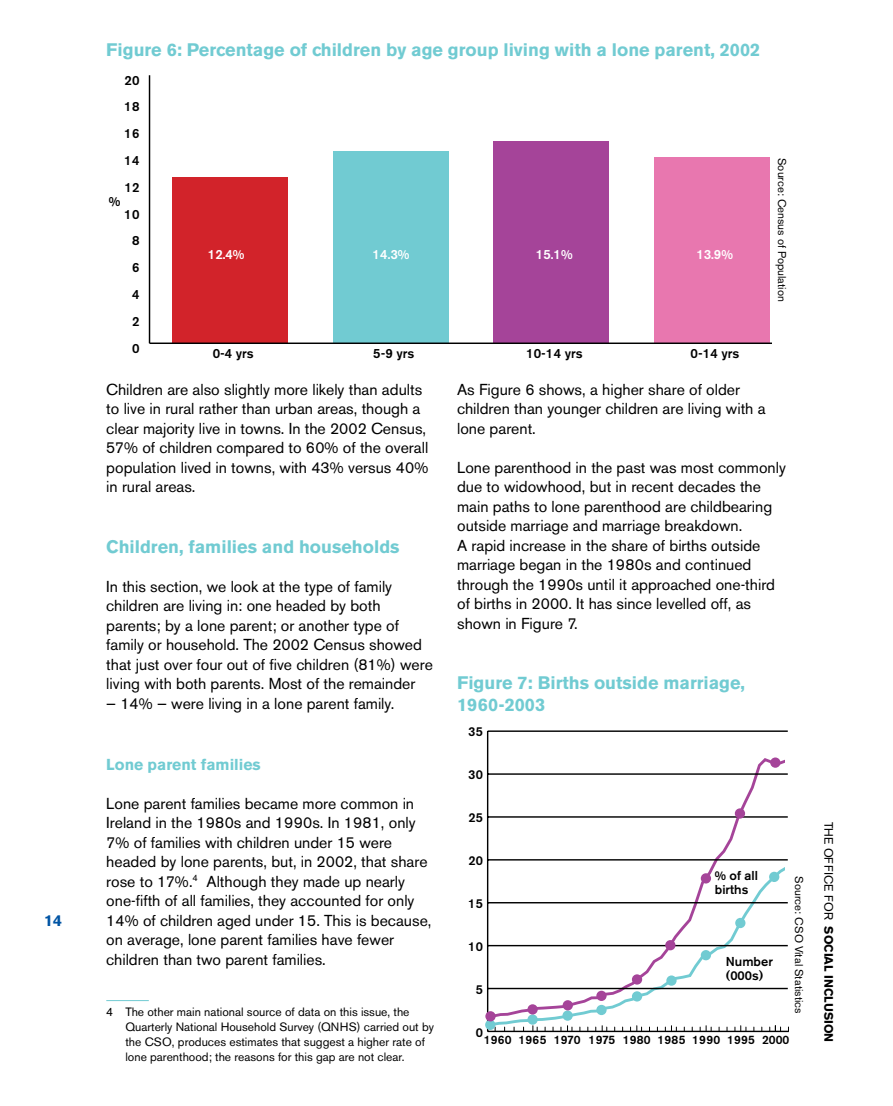
<style>
.page{position:relative;width:893px;height:1106px;background:#fff}
.page>*{position:absolute;margin:0;border:0;box-sizing:border-box;transform-origin:0 0}
.t1{font:700 18px/21.6px "Akzidenz Grotesk BE";color:#71cbd2}
.t2{font:15.75px/19.5px "Akzidenz Grotesk BE";color:#000}
.t3{font:700 15.75px "Akzidenz Grotesk BE";color:#71cbd2}
.t4{font:700 15.75px "Akzidenz Grotesk BE";color:#0054a4}
.t5{font:500 13.2px "Akzidenz Grotesk BE";color:#000}
.t6{font:500 13.2px "Akzidenz Grotesk BE";letter-spacing:.01em;color:#fff}
.t7{font:500 12.9px/14.2px "Akzidenz Grotesk BE";color:#000}
.t8{font:500 12.15px "Akzidenz Grotesk BE";letter-spacing:.02em;color:#000}
.t9{font:12px/15px "Akzidenz Grotesk BE";color:#000}
.t10{font:900 12px "Akzidenz Grotesk";color:#000}
.t11{font:11.25px "Akzidenz Grotesk BE";color:#000}
.s1{font-weight:400}
</style>
<div class="page">
<hr style="left:106px;top:1000px;width:43px;height:1px;background:#71cbd2">
<hr style="left:149px;top:75px;width:1px;height:268px;background:#000">
<div style="left:172px;top:177px;width:116px;height:166px;background:#d2232a"></div>
<div style="left:333px;top:152px;width:115px;height:191px;background:#71cbd2"></div>
<div style="left:493px;top:141px;width:116px;height:202px;background:#a54499"></div>
<div style="left:654px;top:157px;width:116px;height:186px;background:#e877af"></div>
<hr style="left:150px;top:342px;width:621px;height:2px;background:#000">
<svg style="left:486px;top:756px;width:299px;height:106px"></svg>
<svg style="left:486px;top:862px;width:299px;height:168px"></svg>
<hr style="left:487px;top:731px;width:1px;height:300px;background:#000">
<hr style="left:488px;top:1030px;width:301px;height:2px;background:#000">
<hr style="left:488px;top:987px;width:300px;height:2px;background:#000">
<hr style="left:488px;top:945px;width:300px;height:1px;background:#000">
<hr style="left:488px;top:902px;width:300px;height:1px;background:#000">
<hr style="left:488px;top:859px;width:300px;height:1px;background:#000">
<hr style="left:488px;top:816px;width:300px;height:1px;background:#000">
<hr style="left:488px;top:773px;width:300px;height:1px;background:#000">
<hr style="left:488px;top:730px;width:300px;height:2px;background:#000">
<svg style="left:533px;top:1025px;width:5px;height:6px"></svg>
<svg style="left:561px;top:1025px;width:12px;height:6px"></svg>
<svg style="left:602px;top:1025px;width:5px;height:6px"></svg>
<svg style="left:630px;top:1025px;width:12px;height:6px"></svg>
<svg style="left:665px;top:1025px;width:12px;height:6px"></svg>
<svg style="left:700px;top:1025px;width:12px;height:6px"></svg>
<svg style="left:735px;top:1025px;width:12px;height:6px"></svg>
<svg style="left:769px;top:1025px;width:12px;height:6px"></svg>
<div style="left:769px;top:871px;width:10px;height:11px;background:#71cbd2;border-radius:50%"></div>
<div style="left:735px;top:917px;width:10px;height:11px;background:#71cbd2;border-radius:50%"></div>
<div style="left:666px;top:975px;width:11px;height:10px;background:#71cbd2;border-radius:50%"></div>
<div style="left:701px;top:950px;width:10px;height:10px;background:#71cbd2;border-radius:50%"></div>
<div style="left:632px;top:991px;width:10px;height:10px;background:#71cbd2;border-radius:50%"></div>
<div style="left:596px;top:1004px;width:11px;height:11px;background:#71cbd2;border-radius:50%"></div>
<div style="left:562px;top:1010px;width:11px;height:10px;background:#71cbd2;border-radius:50%"></div>
<div style="left:527px;top:1014px;width:11px;height:10px;background:#71cbd2;border-radius:50%"></div>
<div style="left:485px;top:1019px;width:10px;height:11px;background:#71cbd2;border-radius:50%"></div>
<div style="left:770px;top:757px;width:10px;height:10px;background:#a54499;border-radius:50%"></div>
<div style="left:735px;top:808px;width:10px;height:10px;background:#a54499;border-radius:50%"></div>
<div style="left:701px;top:873px;width:10px;height:10px;background:#a54499;border-radius:50%"></div>
<div style="left:665px;top:940px;width:10px;height:10px;background:#a54499;border-radius:50%"></div>
<div style="left:632px;top:974px;width:10px;height:10px;background:#a54499;border-radius:50%"></div>
<div style="left:596px;top:990px;width:11px;height:11px;background:#a54499;border-radius:50%"></div>
<div style="left:563px;top:1000px;width:10px;height:10px;background:#a54499;border-radius:50%"></div>
<div style="left:527px;top:1004px;width:11px;height:10px;background:#a54499;border-radius:50%"></div>
<div style="left:485px;top:1011px;width:11px;height:10px;background:#a54499;border-radius:50%"></div>
<p class="t4" style="left:44px;top:911px;width:19px">14</p>
<p class="t1" style="left:106px;top:39px;width:654px">Figure 6: Percentage of children by age group living with a lone parent, 2002</p>
<p class="t5" style="left:125px;top:72px;width:16px">20</p>
<p class="t5" style="left:124px;top:99px;width:17px">18</p>
<p class="t5" style="left:124px;top:126px;width:17px">16</p>
<p class="t5" style="left:124px;top:152px;width:17px">14</p>
<p class="t5" style="left:125px;top:179px;width:16px">12</p>
<p class="t5" style="left:109px;top:193px;width:13px">%</p>
<p class="t5" style="left:124px;top:206px;width:17px">10</p>
<p class="t5" style="left:132px;top:233px;width:9px">8</p>
<p class="t5" style="left:132px;top:259px;width:9px">6</p>
<p class="t5" style="left:132px;top:286px;width:9px">4</p>
<p class="t5" style="left:132px;top:313px;width:9px">2</p>
<p class="t5" style="left:132px;top:340px;width:9px">0</p>
<p class="t6" style="left:208px;top:246px;width:38px">12.4%</p>
<p class="t6" style="left:373px;top:246px;width:38px">14.3%</p>
<p class="t6" style="left:536px;top:246px;width:38px">15.1%</p>
<p class="t6" style="left:696px;top:246px;width:38px">13.9%</p>
<p class="t5" style="left:213px;top:345px;width:43px">0-4 yrs</p>
<p class="t5" style="left:373px;top:345px;width:43px">5-9 yrs</p>
<p class="t5" style="left:526px;top:345px;width:58px">10-14 yrs</p>
<p class="t5" style="left:691px;top:345px;width:50px">0-14 yrs</p>
<p class="t11" style="left:789px;top:158px;width:145px;rotate:90deg">Source: Census of Population</p>
<p class="t2" style="left:106px;top:379px;width:324px">Children are also slightly more likely than adults to live in rural rather than urban areas, though a clear majority live in towns. In the 2002 Census, 57% of children compared to 60% of the overall population lived in towns, with 43% versus 40% in rural areas.</p>
<p class="t1" style="left:106px;top:536px;width:295px">Children, families and households</p>
<p class="t2" style="left:106px;top:576px;width:328px">In this section, we look at the type of family children are living in: one headed by both parents; by a lone parent; or another type of family or household. The 2002 Census showed that just over four out of five children (81%) were living with both parents. Most of the remainder</p>
<p class="t2" style="left:106px;top:693px;width:290px">— 14% — were living in a lone parent family.</p>
<p class="t3" style="left:106px;top:755px;width:156px">Lone parent families</p>
<p class="t2" style="left:106px;top:793px;width:327px">Lone parent families became more common in Ireland in the 1980s and 1990s. In 1981, only 7% of families with children under 15 were headed by lone parents, but, in 2002, that share rose to 17%. Although they made up nearly one-fifth of all families, they accounted for only 14% of children aged under 15. This is because, on average, lone parent families have fewer children than two parent families.</p>
<p class="t9" style="left:125px;top:1003px;width:310px">The other main national source of data on this issue, the Quarterly National Household Survey (QNHS) carried out by the CSO, produces estimates that suggest a higher rate of lone parenthood; the reasons for this gap are not clear.</p>
<p class="t2" style="left:457px;top:379px;width:310px">As Figure 6 shows, a higher share of older children than younger children are living with a lone parent.</p>
<p class="t2" style="left:457px;top:457px;width:330px">Lone parenthood in the past was most commonly due to widowhood, but in recent decades the main paths to lone parenthood are childbearing outside marriage and marriage breakdown.<br>A rapid increase in the share of births outside marriage began in the 1980s and continued through the 1990s until it approached one-third of births in 2000. It has since levelled off, as shown in Figure 7.</p>
<p class="t1" style="left:457px;top:672px;width:289px">Figure 7: Births outside marriage,<br>1960-2003</p>
<p class="t7" style="left:468px;top:724px;width:16px">35</p>
<p class="t7" style="left:468px;top:767px;width:16px">30</p>
<p class="t7" style="left:469px;top:810px;width:16px">25</p>
<p class="t7" style="left:469px;top:853px;width:16px">20</p>
<p class="t7" style="left:468px;top:896px;width:16px">15</p>
<p class="t7" style="left:468px;top:939px;width:16px">10</p>
<p class="t7" style="left:476px;top:982px;width:9px">5</p>
<p class="t7" style="left:715px;top:868px;width:45px">% of all births</p>
<p class="t7" style="left:726px;top:954px;width:49px">Number (000s)</p>
<p class="t11" style="left:806px;top:876px;width:139px;rotate:90deg">Source: CSO Vital Statistics</p>
<p class="t7" style="left:476px;top:1025px;width:9px">0</p>
<p class="t8" style="left:484px;top:1032px;width:307px">1960 1965 1970 1975 1980 1985 1990 1995 2000</p>
<p class="t10" style="left:836px;top:821px;width:222px;rotate:90deg"><span class="s1">THE OFFICE FOR</span> SOCIAL INCLUSION</p>
</div>
